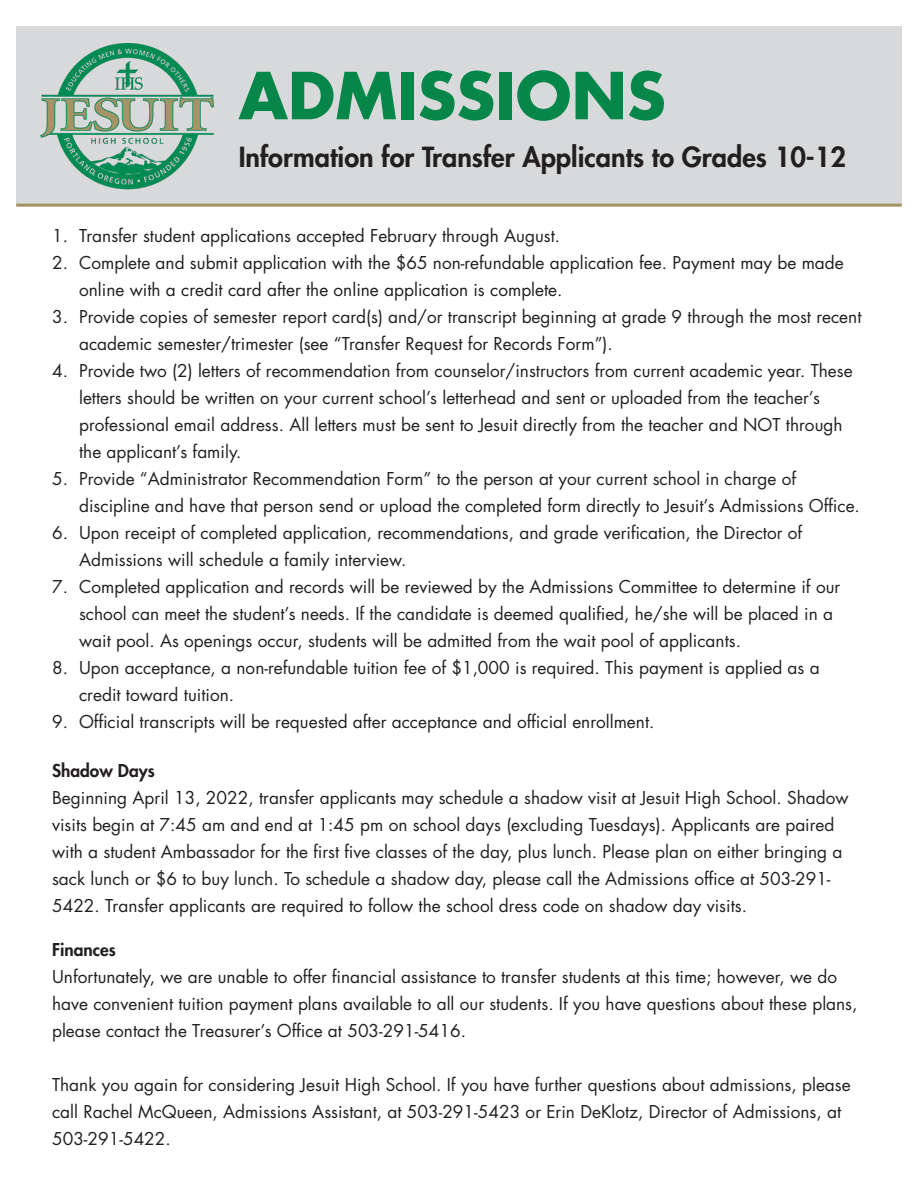
<style>
.page{position:relative;width:918px;height:1188px;background:#fff}
.page>*{position:absolute;margin:0;border:0;box-sizing:border-box;transform-origin:0 0}
.t1{font:700 63px "Futura Std";color:#068749}
.t2{font:800 27px "Futura Std";color:#231f20}
.t3{font:17.25px/27px "Futura Std";color:#231f20}
.t4{font:800 17.25px "Futura Std";color:#231f20}
</style>
<div class="page">
<div style="left:16px;top:26px;width:886px;height:178px;background:#d8d9db"></div>
<img style="left:40px;top:44px;width:173px;height:146px">
<hr style="left:16px;top:204px;width:886px;height:3px;background:#a29161">
<p class="t1" style="left:239px;top:54px;width:429px">ADMISSIONS</p>
<p class="t2" style="left:239px;top:140px;width:609px">Information for Transfer Applicants to Grades 10-12</p>
<p class="t3" style="left:52px;top:222px;width:510px">1. Transfer student applications accepted February through August.</p>
<p class="t3" style="left:79px;top:249px;width:766px;text-indent:-27px">2. Complete and submit application with the $65 non-refundable application fee. Payment may be made online with a credit card after the online application is complete.</p>
<p class="t3" style="left:79px;top:303px;width:784px;text-indent:-27px">3. Provide copies of semester report card(s) and/or transcript beginning at grade 9 through the most recent academic semester/trimester (see “Transfer Request for Records Form”).</p>
<p class="t3" style="left:79px;top:357px;width:775px;text-indent:-27px">4. Provide two (2) letters of recommendation from counselor/instructors from current academic year. These letters should be written on your current school’s letterhead and sent or uploaded from the teacher’s professional email address. All letters must be sent to Jesuit directly from the teacher and NOT through the applicant’s family.</p>
<p class="t3" style="left:79px;top:465px;width:782px;text-indent:-27px">5. Provide “Administrator Recommendation Form” to the person at your current school in charge of discipline and have that person send or upload the completed form directly to Jesuit’s Admissions Office.</p>
<p class="t3" style="left:79px;top:519px;width:725px;text-indent:-27px">6. Upon receipt of completed application, recommendations, and grade verification, the Director of<br>Admissions will schedule a family interview.</p>
<p class="t3" style="left:79px;top:573px;width:763px;text-indent:-27px">7. Completed application and records will be reviewed by the Admissions Committee to determine if our school can meet the student’s needs. If the candidate is deemed qualified, he/she will be placed in a wait pool. As openings occur, students will be admitted from the wait pool of applicants.</p>
<p class="t3" style="left:79px;top:654px;width:742px;text-indent:-27px">8. Upon acceptance, a non-refundable tuition fee of $1,000 is required. This payment is applied as a credit toward tuition.</p>
<p class="t3" style="left:52px;top:708px;width:604px">9. Official transcripts will be requested after acceptance and official enrollment.</p>
<p class="t4" style="left:52px;top:760px;width:104px">Shadow Days</p>
<p class="t3" style="left:52px;top:785px;width:798px">Beginning April 13, 2022, transfer applicants may schedule a shadow visit at Jesuit High School. Shadow visits begin at 7:45 am and end at 1:45 pm on school days (excluding Tuesdays). Applicants are paired with a student Ambassador for the first five classes of the day, plus lunch. Please plan on either bringing a sack lunch or $6 to buy lunch. To schedule a shadow day, please call the Admissions office at 503-291- 5422. Transfer applicants are required to follow the school dress code on shadow day visits.</p>
<p class="t4" style="left:52px;top:939px;width:65px">Finances</p>
<p class="t3" style="left:52px;top:963px;width:807px">Unfortunately, we are unable to offer financial assistance to transfer students at this time; however, we do have convenient tuition payment plans available to all our students. If you have questions about these plans, please contact the Treasurer’s Office at 503-291-5416.</p>
<p class="t3" style="left:52px;top:1071px;width:800px">Thank you again for considering Jesuit High School. If you have further questions about admissions, please call Rachel McQueen, Admissions Assistant, at 503-291-5423 or Erin DeKlotz, Director of Admissions, at<br>503-291-5422.</p>
</div>
